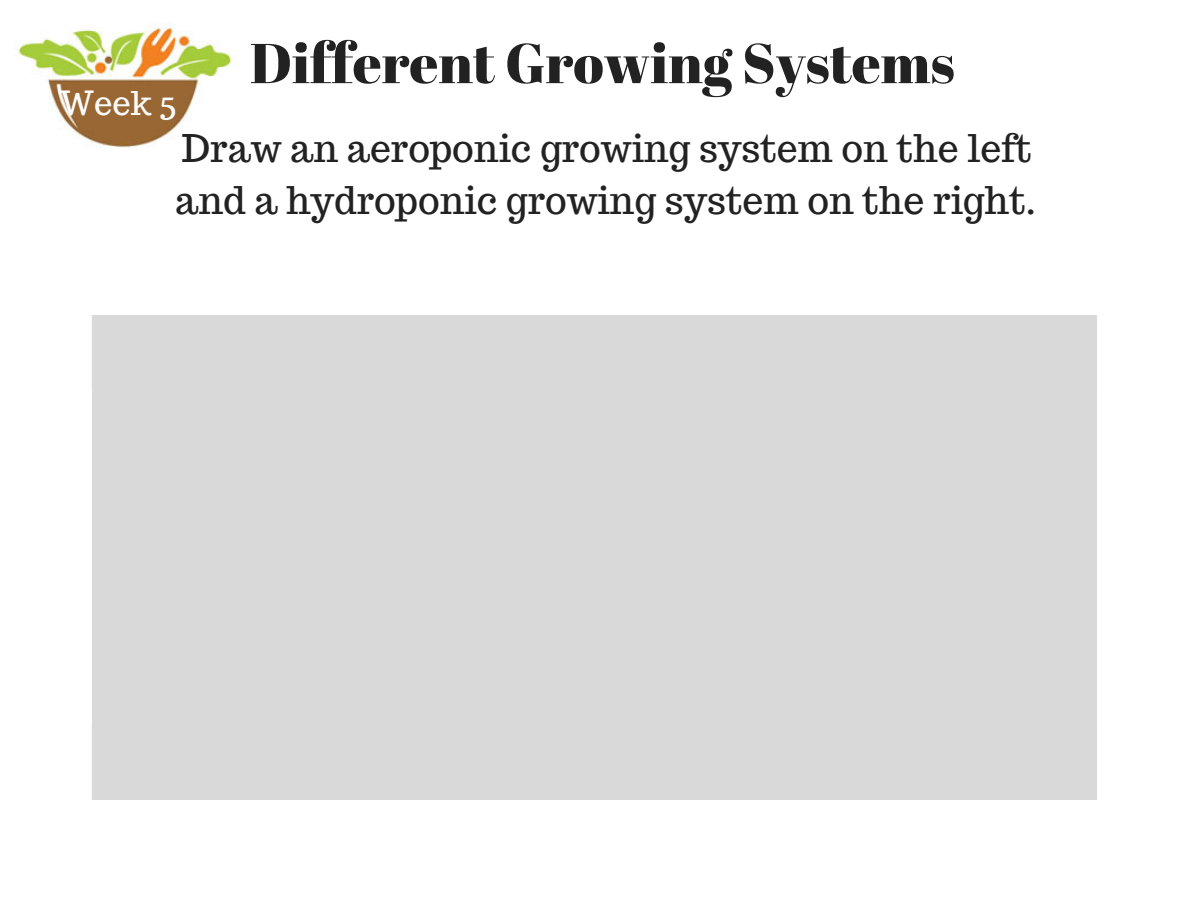
<style>
.page{position:relative;width:1188px;height:918px;background:#fff}
.page>*{position:absolute;margin:0;border:0;box-sizing:border-box;transform-origin:0 0}
.t1{font:55.95px "Abril Fatface";color:#222}
.t2{font:37.35px/51.8px "Trocchi";color:#222}
.t3{font:32.7px "Trocchi";color:#fcfcfc}
</style>
<div class="page">
<img style="left:14px;top:25px;width:224px;height:123px">
<div style="left:92px;top:315px;width:325px;height:66px;background:#d9d9d9"></div>
<div style="left:417px;top:315px;width:354px;height:74px;background:#d9d9d9"></div>
<div style="left:771px;top:315px;width:326px;height:66px;background:#d9d9d9"></div>
<div style="left:92px;top:381px;width:335px;height:352px;background:#d9d9d9"></div>
<div style="left:417px;top:381px;width:354px;height:352px;background:#d9d9d9"></div>
<div style="left:762px;top:381px;width:335px;height:352px;background:#d9d9d9"></div>
<div style="left:92px;top:733px;width:325px;height:66px;background:#d9d9d9"></div>
<div style="left:417px;top:725px;width:354px;height:74px;background:#d9d9d9"></div>
<div style="left:771px;top:733px;width:326px;height:66px;background:#d9d9d9"></div>
<p class="t3" style="left:58px;top:82px;width:120px">Week 5</p>
<p class="t1" style="left:250px;top:24px;width:706px">Different Growing Systems</p>
<h2 class="t2" style="left:175px;top:122px;width:863px">Draw an aeroponic growing system on the left and a hydroponic growing system on the right.</h2>
</div>
